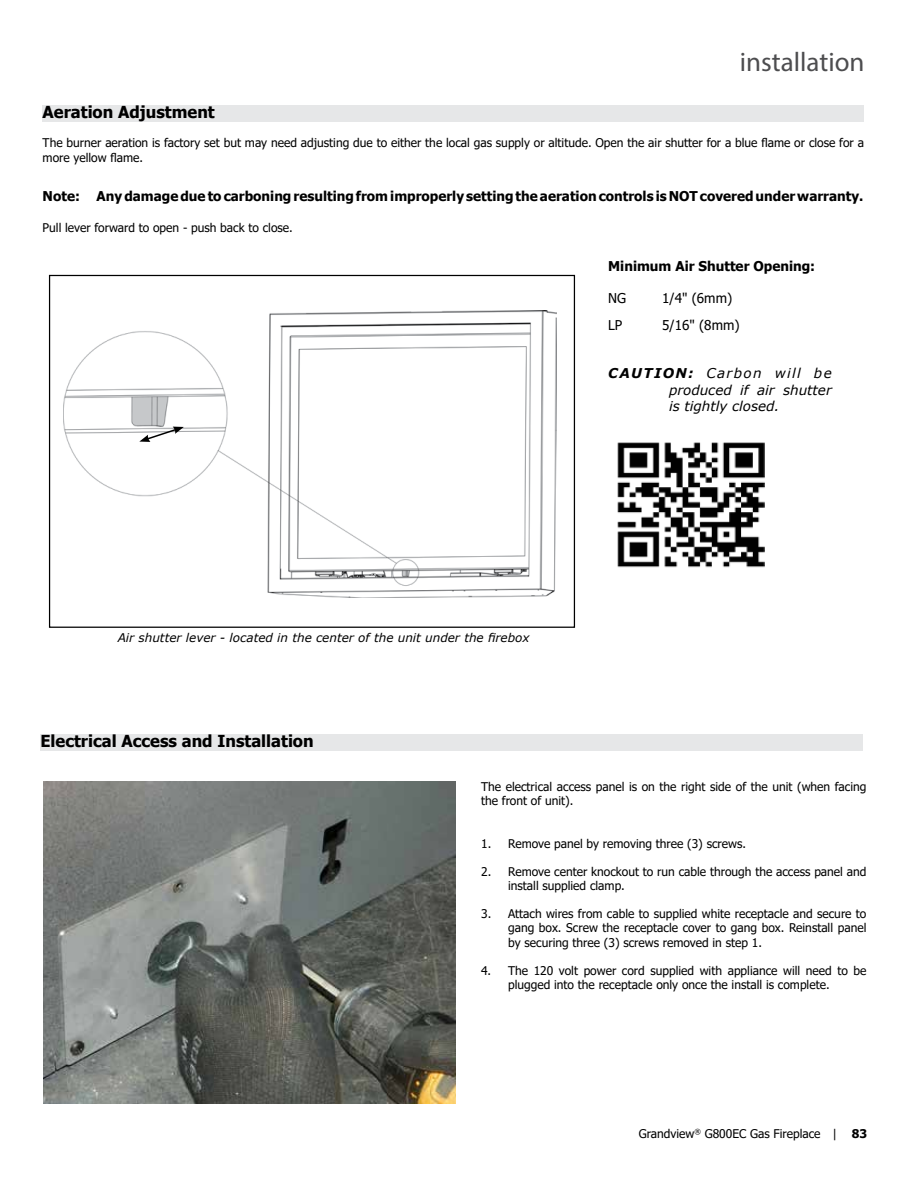
<style>
.page{position:relative;width:918px;height:1188px;background:#fff}
.page>*{position:absolute;margin:0;border:0;box-sizing:border-box;transform-origin:0 0}
.t1{font:27px "Myriad Pro";color:#4d4d4f}
.t2{font:700 16.5px "Tahoma";color:#000}
.t3{font:700 13.5px "Tahoma";color:#000}
.t4{font:italic 13.5px/16.2px "Verdana";color:#000;text-align:justify}
.t5{font:13.5px "Tahoma";color:#000}
.t6{font:12px/14.4px "Tahoma";color:#000}
.t7{font:italic 12px "Verdana";color:#000}
.s1{font-weight:700}
</style>
<div class="page">
<img style="left:63px;top:310px;width:494px;height:287px">
<div style="left:43px;top:106px;width:821px;height:16px;background:#e6e7e8"></div>
<svg style="left:139px;top:427px;width:45px;height:15px"></svg>
<div style="left:40px;top:734px;width:823px;height:16px;background:#e6e7e8"></div>
<img style="left:44px;top:782px;width:411px;height:322px">
<img style="left:617px;top:442px;width:147px;height:126px">
<h1 class="t1" style="left:740px;top:45px;width:126px">installation</h1>
<h2 class="t2" style="left:43px;top:101px;width:174px">Aeration Adjustment</h2>
<p class="t6" style="left:43px;top:136px;width:823px">The burner aeration is factory set but may need adjusting due to either the local gas supply or altitude. Open the air shutter for a blue flame or close for a more yellow flame.</p>
<p class="t3" style="left:43px;top:187px;width:822px">Note: Any damage due to carboning resulting from improperly setting the aeration controls is NOT covered under warranty.</p>
<p class="t6" style="left:43px;top:221px;width:252px">Pull lever forward to open - push back to close.</p>
<p class="t3" style="left:608px;top:257px;width:208px">Minimum Air Shutter Opening:</p>
<p class="t5" style="left:608px;top:290px;width:20px">NG</p>
<p class="t5" style="left:662px;top:290px;width:71px">1/4" (6mm)</p>
<p class="t5" style="left:608px;top:316px;width:16px">LP</p>
<p class="t5" style="left:662px;top:316px;width:79px">5/16" (8mm)</p>
<p class="t4" style="left:669px;top:365px;width:164px;text-indent:-61px"><span class="s1">CAUTION:</span> Carbon will be produced if air shutter is tightly closed.</p>
<p class="t7" style="left:118px;top:629px;width:413px">Air shutter lever - located in the center of the unit under the firebox</p>
<h2 class="t2" style="left:40px;top:729px;width:275px">Electrical Access and Installation</h2>
<p class="t6" style="left:481px;top:780px;width:387px">The electrical access panel is on the right side of the unit (when facing the front of unit).</p>
<p class="t6" style="left:481px;top:837px;width:266px">1. Remove panel by removing three (3) screws.</p>
<p class="t6" style="left:508px;top:865px;width:360px;text-indent:-27px">2. Remove center knockout to run cable through the access panel and install supplied clamp.</p>
<p class="t6" style="left:508px;top:907px;width:360px;text-align:justify;text-indent:-27px">3. Attach wires from cable to supplied white receptacle and secure to gang box. Screw the receptacle cover to gang box. Reinstall panel by securing three (3) screws removed in step 1.</p>
<p class="t6" style="left:508px;top:964px;width:360px;text-indent:-27px">4. The 120 volt power cord supplied with appliance will need to be plugged into the receptacle only once the install is complete.</p>
<p class="t6" style="left:639px;top:1128px;width:230px">Grandview<sup>®</sup> G800EC Gas Fireplace | <span class="s1">83</span></p>
</div>
